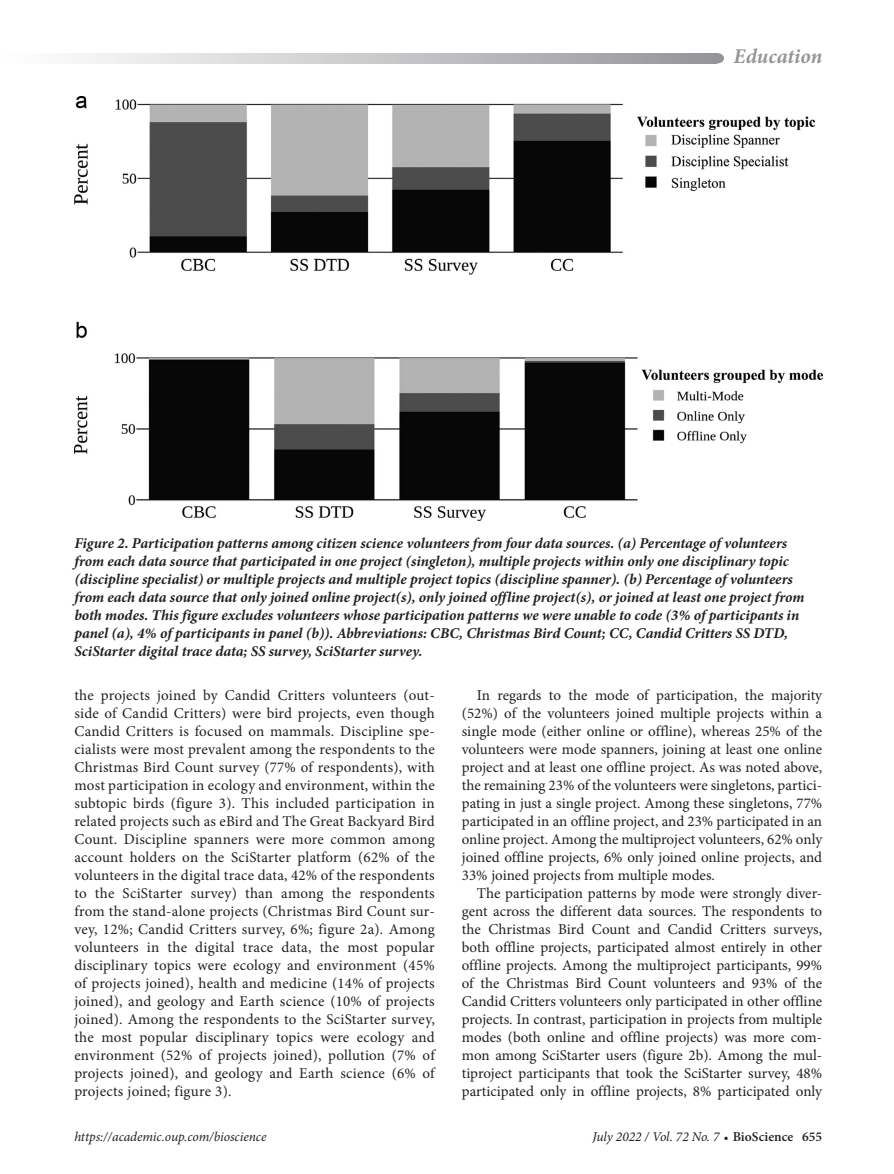
<style>
.page{position:relative;width:894px;height:1174px;background:#fff}
.page>*{position:absolute;margin:0;border:0;box-sizing:border-box;transform-origin:0 0}
.t1{font:italic 700 21px "Minion Pro";color:#939598}
.Para{font:15px/18px "Minion Pro";letter-spacing:.005em;color:#231f20;text-align:justify}
.FigCaption{font:italic 700 15px/18px "Minion Pro";letter-spacing:-.005em;color:#231f20}
.t2{font:italic 13.5px "Minion Pro";letter-spacing:-.005em;color:#231f20}
.s1{font-weight:600;font-style:normal;font-size:12px}
.s2{font-weight:600;font-style:normal}
</style>
<div class="page">
<svg style="left:79px;top:53px;width:634px;height:11px;background:#c5c6c9"></svg>
<div style="left:709px;top:53px;width:14px;height:11px;background:#939598;border-radius:50%"></div>
<img style="left:74px;top:96px;width:748px;height:425px">
<h1 class="t1" style="left:733px;top:41px;width:90px">Education</h1>
<p class="FigCaption" style="left:74px;top:534px;width:731px">Figure 2. Participation patterns among citizen science volunteers from four data sources. (a) Percentage of volunteers from each data source that participated in one project (singleton), multiple projects within only one disciplinary topic (discipline specialist) or multiple projects and multiple project topics (discipline spanner). (b) Percentage of volunteers from each data source that only joined online project(s), only joined offline project(s), or joined at least one project from both modes. This figure excludes volunteers whose participation patterns we were unable to code (3% of participants in panel (a), 4% of participants in panel (b)). Abbreviations: CBC, Christmas Bird Count; CC, Candid Critters SS DTD, SciStarter digital trace data; SS survey, SciStarter survey.</p>
<p class="Para" style="left:74px;top:686px;width:362px">the projects joined by Candid Critters volunteers (out&shy;side of Candid Critters) were bird projects, even though Candid Critters is focused on mammals. Discipline spe&shy;cialists were most prevalent among the respondents to the Christmas Bird Count survey (77% of respondents), with most participation in ecology and environment, within the subtopic birds (figure 3). This included participation in related projects such as eBird and The Great Backyard Bird Count. Discipline spanners were more common among account holders on the SciStarter platform (62% of the volunteers in the digital trace data, 42% of the respondents to the SciStarter survey) than among the respondents from the stand-alone projects (Christmas Bird Count sur&shy;vey, 12%; Candid Critters survey, 6%; figure 2a). Among volunteers in the digital trace data, the most popular disciplinary topics were ecology and environment (45% of projects joined), health and medicine (14% of projects joined), and geology and Earth science (10% of projects joined). Among the respondents to the SciStarter survey, the most popular disciplinary topics were ecology and environment (52% of projects joined), pollution (7% of projects joined), and geology and Earth science (6% of projects joined; figure 3).</p>
<p class="Para" style="left:461px;top:686px;width:362px;text-indent:15px">In regards to the mode of participation, the majority (52%) of the volunteers joined multiple projects within a single mode (either online or offline), whereas 25% of the volunteers were mode spanners, joining at least one online project and at least one offline project. As was noted above, the remaining 23% of the volunteers were singletons, partici&shy;pating in just a single project. Among these singletons, 77% participated in an offline project, and 23% participated in an online project. Among the multiproject volunteers, 62% only joined offline projects, 6% only joined online projects, and 33% joined projects from multiple modes.</p>
<p class="Para" style="left:461px;top:884px;width:362px;text-indent:15px">The participation patterns by mode were strongly diver&shy;gent across the different data sources. The respondents to the Christmas Bird Count and Candid Critters surveys, both offline projects, participated almost entirely in other offline projects. Among the multiproject participants, 99% of the Christmas Bird Count volunteers and 93% of the Candid Critters volunteers only participated in other offline projects. In contrast, participation in projects from multiple modes (both online and offline projects) was more com&shy;mon among SciStarter users (figure 2b). Among the mul&shy;tiproject participants that took the SciStarter survey, 48% participated only in offline projects, 8% participated only</p>
<p class="t2" style="left:74px;top:1127px;width:193px">https://academic.oup.com/bioscience</p>
<p class="t2" style="left:592px;top:1127px;width:231px">July 2022 / Vol. 72 No. 7 <span class="s1">•</span> <span class="s2">BioScience 655</span></p>
</div>
